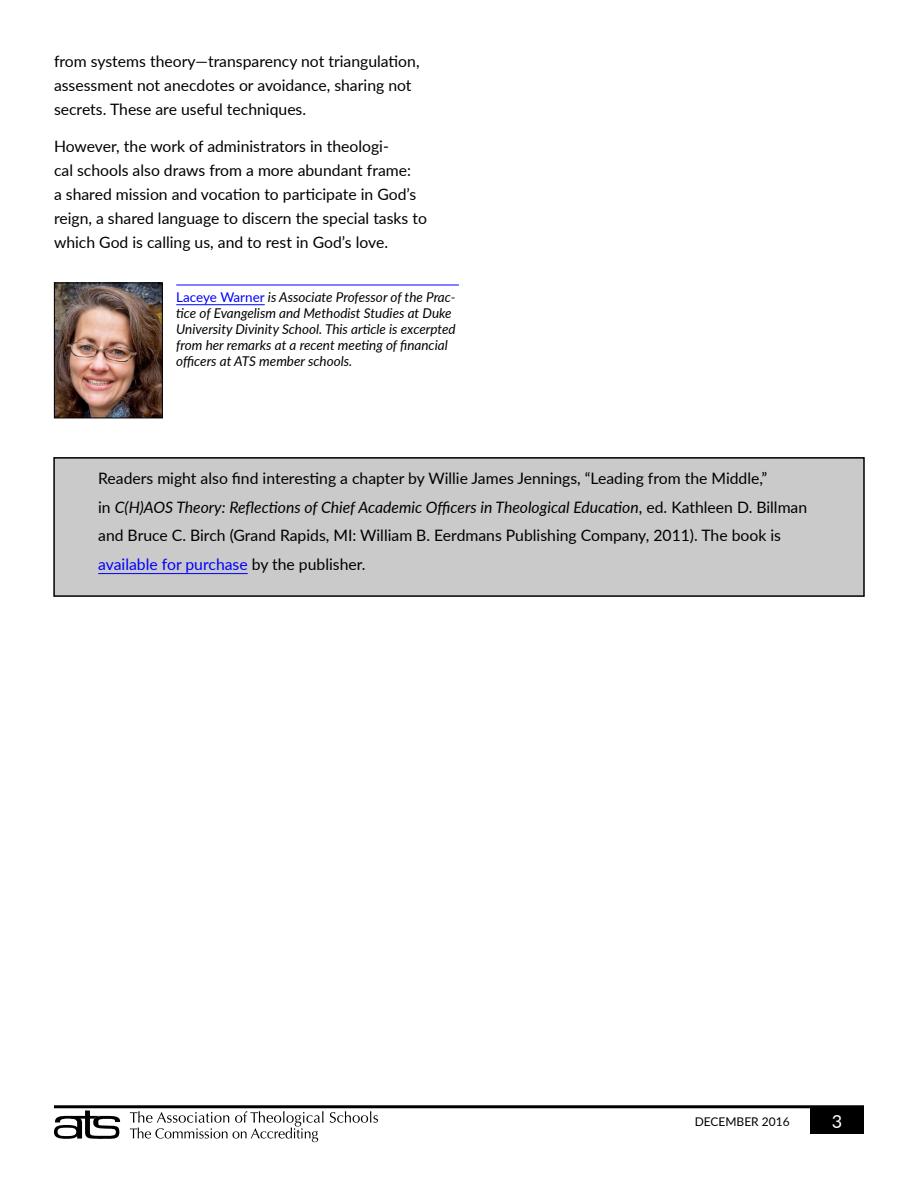
<style>
.page{position:relative;width:918px;height:1188px;background:#fff}
.page>*{position:absolute;margin:0;border:0;box-sizing:border-box;transform-origin:0 0}
.t1{font:18px "Lato";color:#fff}
.Body_Text{font:15.75px/24px "Lato";color:#000}
.Byline_End_Blurb{font:italic 13.5px/16.2px "Lato";color:#000}
.t2{font:12px "Lato";color:#000}
.s1{font-style:normal;color:#00f}
.s2{font-style:italic}
.s3{color:#00f}
</style>
<div class="page">
<div style="left:810px;top:1107px;width:54px;height:27px;background:#000"></div>
<hr style="left:54px;top:1105px;width:810px;height:3px;background:#000">
<svg style="left:54px;top:1110px;width:66px;height:29px"></svg>
<svg style="left:130px;top:1111px;width:194px;height:31px"></svg>
<svg style="left:330px;top:1111px;width:48px;height:12px"></svg>
<img style="left:56px;top:285px;width:105px;height:131px">
<div style="left:54px;top:283px;width:109px;height:135px;border:1px solid #000"></div>
<hr style="left:176px;top:285px;width:283px;height:1px;background:#00f">
<hr style="left:176px;top:304px;width:89px;height:1px;background:#00f">
<div style="left:54px;top:458px;width:810px;height:138px;background:#cacaca"></div>
<div style="left:53px;top:457px;width:812px;height:140px;border:2px solid #000"></div>
<hr style="left:98px;top:573px;width:150px;height:1px;background:#00f">
<p class="Body_Text" style="left:54px;top:48px;width:367px">from systems theory—transparency not triangulation, assessment not anecdotes or avoidance, sharing not secrets. These are useful techniques.</p>
<p class="Body_Text" style="left:54px;top:134px;width:375px">However, the work of administrators in theologi-<br>cal schools also draws from a more abundant frame:<br>a shared mission and vocation to participate in God’s reign, a shared language to discern the special tasks to which God is calling us, and to rest in God’s love.</p>
<p class="Byline_End_Blurb" style="left:176px;top:288px;width:281px"><span class="s1">Laceye Warner</span> is Associate Professor of the Prac&shy;tice of Evangelism and Methodist Studies at Duke University Divinity School. This article is excerpted from her remarks at a recent meeting of financial officers at ATS member schools.</p>
<p class="Body_Text" style="left:98px;top:464px;width:711px;line-height:28.5px">Readers might also find interesting a chapter by Willie James Jennings, “Leading from the Middle,”<br>in <span class="s2">C(H)AOS Theory: Reflections of Chief Academic Officers in Theological Education</span>, ed. Kathleen D. Billman and Bruce C. Birch (Grand Rapids, MI: William B. Eerdmans Publishing Company, 2011). The book is <span class="s3">available for purchase</span> by the publisher.</p>
<p class="t2" style="left:695px;top:1113px;width:97px">DECEMBER 2016</p>
<p class="t1" style="left:832px;top:1108px;width:12px">3</p>
</div>
